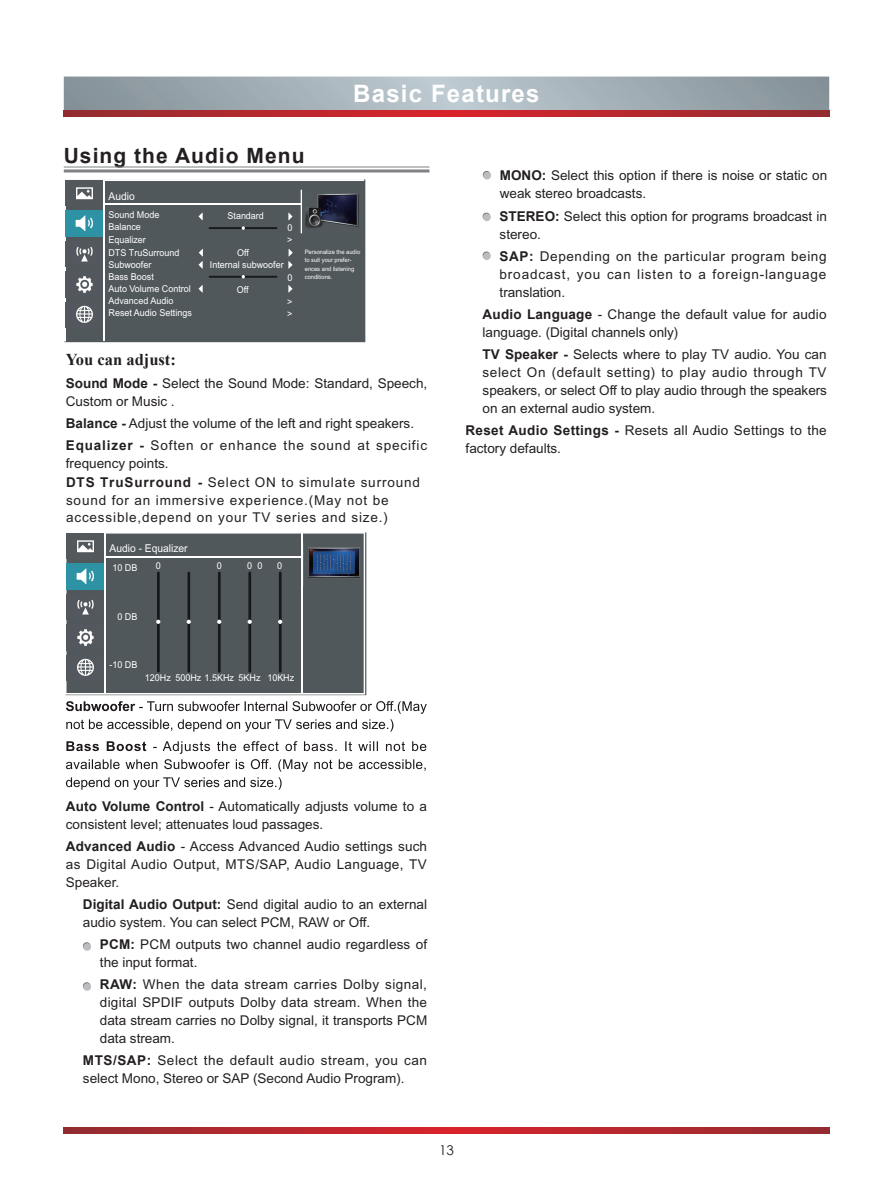
<style>
.page{position:relative;width:893px;height:1191px;background:#fff}
.page>*{position:absolute;margin:0;border:0;box-sizing:border-box;transform-origin:0 0}
.t1{font:700 24px "Arial";letter-spacing:.05em;color:#fff}
.t2{font:700 21px "Arial";letter-spacing:.05em;color:#231f20}
.t3{font:700 16.5px "Times New Roman";color:#231f20}
.t4{font:13.5px/18px "Arial";color:#231f20}
.t5{font:13.5px/20px "Arial";letter-spacing:.065em;color:#231f20}
.t6{font:13.5px/18px "Arial";letter-spacing:.02em;color:#231f20}
.t7{font:13.5px "Century Gothic";color:#231f20}
.t8{font:10.8px "Arial";color:#fff;scale:.95 1}
.t9{font:9.45px/12px "Arial";color:#fff;scale:.95 1}
.t10{font:6.15px/8.1px "Arial";color:#fff;scale:.95 1}
.s1{font-weight:700}
</style>
<div class="page">
<svg style="left:64px;top:1127px;width:765px;height:6px;background:#b4272e"></svg>
<svg style="left:64px;top:77px;width:765px;height:34px;background:#a1a8af"></svg>
<svg style="left:64px;top:111px;width:765px;height:6px;background:#b4272e"></svg>
<hr style="left:64px;top:166px;width:365px;height:1px;background:#808285">
<hr style="left:64px;top:169px;width:365px;height:3px;background:#808285">
<svg style="left:66px;top:701px;width:361px;height:30px"></svg>
<svg style="left:66px;top:741px;width:360px;height:48px"></svg>
<div style="left:83px;top:943px;width:8px;height:7px;background:#bcbdc0;border-radius:50%"></div>
<div style="left:83px;top:983px;width:8px;height:7px;background:#bcbdc0;border-radius:50%"></div>
<div style="left:483px;top:171px;width:7px;height:8px;background:#7a7b7e;border-radius:50%"></div>
<div style="left:483px;top:172px;width:8px;height:7px;background:#bcbdc0;border-radius:50%"></div>
<div style="left:483px;top:213px;width:8px;height:8px;background:#bcbdc0;border-radius:50%"></div>
<div style="left:483px;top:251px;width:7px;height:8px;background:#838386;border-radius:50%"></div>
<div style="left:483px;top:252px;width:8px;height:8px;background:#bcbdc0;border-radius:50%"></div>
<div style="left:66px;top:533px;width:298px;height:160px;background:#51585c"></div>
<hr style="left:302px;top:533px;width:1px;height:161px;background:#fff">
<img style="left:67px;top:558px;width:37px;height:1px">
<img style="left:67px;top:533px;width:37px;height:1px">
<img style="left:67px;top:594px;width:37px;height:26px">
<svg style="left:66px;top:594px;width:1px;height:26px"></svg>
<img style="left:66px;top:563px;width:38px;height:27px">
<img style="left:67px;top:655px;width:37px;height:25px">
<img style="left:67px;top:625px;width:37px;height:25px">
<hr style="left:157px;top:571px;width:3px;height:101px;background:#15191b">
<svg style="left:156px;top:619px;width:4px;height:5px"></svg>
<hr style="left:218px;top:571px;width:3px;height:101px;background:#15191b">
<svg style="left:217px;top:619px;width:4px;height:5px"></svg>
<hr style="left:187px;top:571px;width:3px;height:101px;background:#15191b">
<svg style="left:187px;top:619px;width:4px;height:5px"></svg>
<hr style="left:248px;top:571px;width:3px;height:101px;background:#15191b">
<svg style="left:248px;top:619px;width:4px;height:5px"></svg>
<hr style="left:279px;top:571px;width:3px;height:101px;background:#15191b">
<svg style="left:278px;top:619px;width:4px;height:5px"></svg>
<img style="left:67px;top:563px;width:37px;height:26px">
<img style="left:67px;top:534px;width:37px;height:24px">
<hr style="left:104px;top:533px;width:1px;height:161px;background:#fff">
<img style="left:308px;top:545px;width:52px;height:36px">
<img style="left:64px;top:179px;width:302px;height:163px">
<div style="left:66px;top:181px;width:298px;height:161px;background:#51585c"></div>
<hr style="left:104px;top:203px;width:197px;height:1px;background:#fff">
<img style="left:65px;top:181px;width:1px;height:25px">
<img style="left:65px;top:180px;width:38px;height:1px">
<img style="left:76px;top:246px;width:17px;height:16px">
<svg style="left:65px;top:241px;width:1px;height:26px"></svg>
<img style="left:65px;top:211px;width:38px;height:26px">
<img style="left:76px;top:305px;width:17px;height:18px">
<img style="left:76px;top:276px;width:17px;height:17px">
<hr style="left:209px;top:227px;width:68px;height:2px;background:#15191b">
<svg style="left:242px;top:226px;width:3px;height:4px"></svg>
<img style="left:299px;top:190px;width:60px;height:43px">
<img style="left:301px;top:190px;width:1px;height:43px">
<img style="left:66px;top:211px;width:37px;height:25px">
<img style="left:76px;top:187px;width:17px;height:13px">
<hr style="left:103px;top:181px;width:1px;height:160px;background:#fff">
<svg style="left:288px;top:285px;width:5px;height:7px"></svg>
<svg style="left:288px;top:213px;width:5px;height:7px"></svg>
<svg style="left:198px;top:285px;width:5px;height:7px"></svg>
<svg style="left:198px;top:213px;width:5px;height:7px"></svg>
<hr style="left:209px;top:276px;width:68px;height:2px;background:#15191b">
<svg style="left:288px;top:249px;width:5px;height:20px"></svg>
<svg style="left:198px;top:249px;width:5px;height:20px"></svg>
<h2 class="t2" style="left:64px;top:141px;width:242px">Using the Audio Menu</h2>
<h1 class="t1" style="left:353px;top:78px;width:188px">Basic Features</h1>
<p class="t8" style="left:109px;top:190px;width:29px">Audio</p>
<p class="t9" style="left:109px;top:209px;width:55px">Sound Mode<br>Balance<br>Equalizer</p>
<p class="t9" style="left:109px;top:247px;width:89px">DTS TruSurround<br>Subwoofer<br>Bass Boost<br>Auto Volume Control<br>Advanced Audio<br>Reset Audio Settings</p>
<p class="t9" style="left:228px;top:210px;width:40px">Standard</p>
<p class="t9" style="left:287px;top:222px;width:7px">0 &gt;</p>
<p class="t9" style="left:287px;top:271px;width:7px">0</p>
<p class="t9" style="left:287px;top:295px;width:7px">&gt; &gt;</p>
<p class="t9" style="left:237px;top:247px;width:14px">Off</p>
<p class="t9" style="left:210px;top:259px;width:79px">Internal subwoofer</p>
<p class="t9" style="left:237px;top:283px;width:14px">Off</p>
<p class="t10" style="left:305px;top:248px;width:60px">Personalize the audio to suit your prefer&shy;ences and listening conditions.</p>
<p class="t3" style="left:66px;top:348px;width:112px">You can adjust:</p>
<p class="t4" style="left:66px;top:374px;width:363px"><span class="s1">Sound Mode -</span> Select the Sound Mode: Standard, Speech,<br>Custom or Music .</p>
<p class="t4" style="left:66px;top:412px;width:363px;line-height:22px"><span class="s1">Balance -</span> Adjust the volume of the left and right speakers.<br><span class="s1">Equalizer -</span> Soften or enhance the sound at specific</p>
<p class="t5" style="left:66px;top:453px;width:356px">frequency points.<br><span class="s1">DTS TruSurround -</span> Select ON to simulate surround</p>
<p class="t5" style="left:66px;top:493px;width:324px;line-height:16.2px">sound for an immersive experience.(May not be accessible,depend on your TV series and size.)</p>
<p class="t8" style="left:110px;top:541px;width:84px">Audio - Equalizer</p>
<p class="t9" style="left:112px;top:562px;width:28px">10 DB</p>
<p class="t9" style="left:156px;top:560px;width:7px">0</p>
<p class="t9" style="left:117px;top:610px;width:23px">0 DB</p>
<p class="t9" style="left:109px;top:659px;width:31px">-10 DB</p>
<p class="t9" style="left:217px;top:560px;width:7px">0</p>
<p class="t9" style="left:258px;top:560px;width:7px">0</p>
<p class="t9" style="left:247px;top:560px;width:7px">0</p>
<p class="t9" style="left:277px;top:560px;width:7px">0</p>
<p class="t9" style="left:145px;top:672px;width:159px">120Hz 500Hz 1.5KHz 5KHz 10KHz</p>
<p class="t4" style="left:500px;top:166px;width:329px"><span class="s1">MONO:</span> Select this option if there is noise or static on weak stereo broadcasts.</p>
<p class="t4" style="left:500px;top:208px;width:329px"><span class="s1">STEREO:</span> Select this option for programs broadcast in stereo.</p>
<p class="t4" style="left:500px;top:248px;width:328px;text-align:justify"><span class="s1">SAP:</span> Depending on the particular program being broadcast, you can listen to a foreign-language translation.</p>
<p class="t4" style="left:483px;top:306px;width:345px"><span class="s1">Audio Language</span> - Change the default value for audio language. (Digital channels only)</p>
<p class="t4" style="left:483px;top:346px;width:346px;text-align:justify"><span class="s1">TV Speaker -</span> Selects where to play TV audio. You can select On (default setting) to play audio through TV speakers, or select Off to play audio through the speakers on an external audio system.</p>
<p class="t6" style="left:466px;top:422px;width:363px"><span class="s1">Reset Audio Settings -</span> Resets all Audio Settings to the factory defaults.</p>
<p class="t4" style="left:66px;top:797px;width:363px"><span class="s1">Auto Volume Control</span> - Automatically adjusts volume to a consistent level; attenuates loud passages.</p>
<p class="t4" style="left:66px;top:837px;width:363px;text-align:justify"><span class="s1">Advanced Audio</span> - Access Advanced Audio settings such as Digital Audio Output, MTS/SAP, Audio Language, TV Speaker.</p>
<p class="t4" style="left:83px;top:895px;width:346px"><span class="s1">Digital Audio Output:</span> Send digital audio to an external audio system. You can select PCM, RAW or Off.</p>
<p class="t4" style="left:100px;top:935px;width:329px"><span class="s1">PCM:</span> PCM outputs two channel audio regardless of the input format.</p>
<p class="t4" style="left:100px;top:975px;width:329px;text-align:justify"><span class="s1">RAW:</span> When the data stream carries Dolby signal, digital SPDIF outputs Dolby data stream. When the data stream carries no Dolby signal, it transports PCM data stream.</p>
<p class="t4" style="left:83px;top:1051px;width:346px"><span class="s1">MTS/SAP:</span> Select the default audio stream, you can select Mono, Stereo or SAP (Second Audio Program).</p>
<p class="t7" style="left:439px;top:1140px;width:16px">13</p>
</div>
